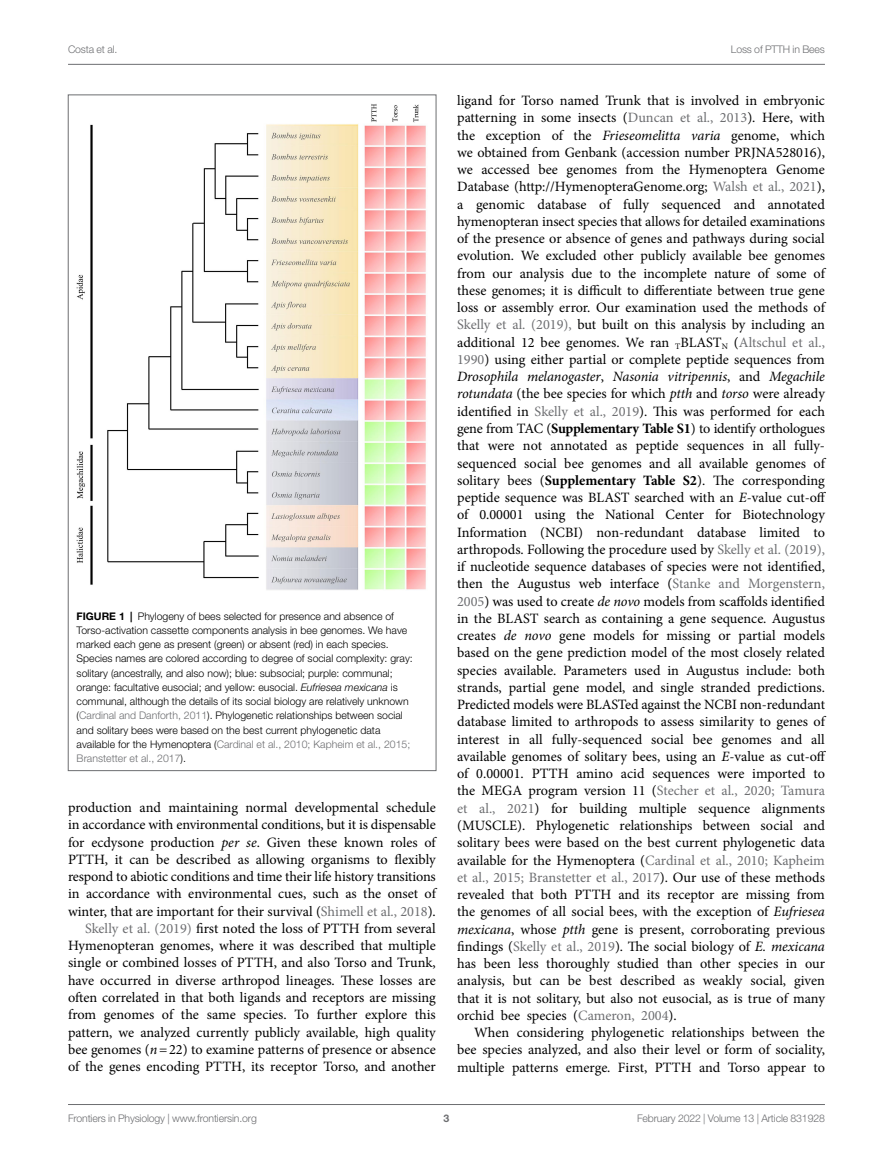
<style>
.page{position:relative;width:893px;height:1170px;background:#fff}
.page>*{position:absolute;margin:0;border:0;box-sizing:border-box;transform-origin:0 0}
.TEXT{font:14.25px/17.2px "Minion Pro";letter-spacing:-.005em;color:#000;text-align:justify}
.TEXT_FLUSH{font:14.25px/17.2px "Minion Pro";color:#000;text-align:justify}
.FIG_LEG{font:300 10.5px/14.2px "Helvetica Neue LT Std";color:#000}
.t1{font:300 10.5px "Helvetica Neue LT Std";letter-spacing:-.015em;color:#6d6e71}
.t2{font:700 10.5px "Helvetica Neue LT Std";color:#6d6e71}
.s1{font-weight:700}
.s2{font-style:italic}
.s3{color:#6d6e71}
</style>
<div class="page">
<hr style="left:68px;top:64px;width:757px;height:1px;background:#6d6e71">
<hr style="left:68px;top:1104px;width:757px;height:1px;background:#6d6e71">
<img style="left:77px;top:104px;width:349px;height:486px">
<p class="t1" style="left:68px;top:42px;width:51px">Costa et al.</p>
<p class="t1" style="left:731px;top:42px;width:96px">Loss of PTTH in Bees</p>
<p class="FIG_LEG" style="left:77px;top:608px;width:338px"><span class="s1">FIGURE 1 |</span> Phylogeny of bees selected for presence and absence of Torso-activation cassette components analysis in bee genomes. We have marked each gene as present (green) or absent (red) in each species.<br>Species names are colored according to degree of social complexity: gray: solitary (ancestrally, and also now); blue: subsocial; purple: communal; orange: facultative eusocial; and yellow: eusocial. <span class="s2">Eufriesea mexicana</span> is communal, although the details of its social biology are relatively unknown (<span class="s3">Cardinal and Danforth, 2011</span>). Phylogenetic relationships between social and solitary bees were based on the best current phylogenetic data available for the Hymenoptera (<span class="s3">Cardinal et al., 2010; Kapheim et al., 2015; Branstetter et al., 2017</span>).</p>
<p class="TEXT_FLUSH" style="left:68px;top:799px;width:369px">production and maintaining normal developmental schedule in accordance with environmental conditions, but it is dispensable for ecdysone production <span class="s2">per se</span>. Given these known roles of PTTH, it can be described as allowing organisms to flexibly respond to abiotic conditions and time their life history transitions in accordance with environmental cues, such as the onset of winter, that are important for their survival (<span class="s3">Shimell et al., 2018</span>).</p>
<p class="TEXT" style="left:68px;top:919px;width:369px;text-indent:17px"><span class="s3">Skelly et al. (2019)</span> first noted the loss of PTTH from several Hymenopteran genomes, where it was described that multiple single or combined losses of PTTH, and also Torso and Trunk, have occurred in diverse arthropod lineages. These losses are often correlated in that both ligands and receptors are missing from genomes of the same species. To further explore this pattern, we analyzed currently publicly available, high quality bee genomes (<span class="s2">n</span>=22) to examine patterns of presence or absence of the genes encoding PTTH, its receptor Torso, and another</p>
<p class="TEXT" style="left:457px;top:92px;width:371px">ligand for Torso named Trunk that is involved in embryonic patterning in some insects (<span class="s3">Duncan et al., 2013</span>). Here, with the exception of the <span class="s2">Frieseomelitta varia</span> genome, which we obtained from Genbank (accession number PRJNA528016), we accessed bee genomes from the Hymenoptera Genome Database (http://HymenopteraGenome.org; <span class="s3">Walsh et al., 2021</span>), a genomic database of fully sequenced and annotated hymenopteran insect species that allows for detailed examinations of the presence or absence of genes and pathways during social evolution. We excluded other publicly available bee genomes from our analysis due to the incomplete nature of some of these genomes; it is difficult to differentiate between true gene loss or assembly error. Our examination used the methods of <span class="s3">Skelly et al. (2019),</span> but built on this analysis by including an additional 12 bee genomes. We ran <sub>T</sub>BLAST<sub>N</sub> (<span class="s3">Altschul et al., 1990</span>) using either partial or complete peptide sequences from <span class="s2">Drosophila melanogaster</span>, <span class="s2">Nasonia vitripennis</span>, and <span class="s2">Megachile rotundata</span> (the bee species for which <span class="s2">ptth</span> and <span class="s2">torso</span> were already identified in <span class="s3">Skelly et al., 2019</span>). This was performed for each gene from TAC (<span class="s1">Supplementary Table S1</span>) to identify orthologues that were not annotated as peptide sequences in all fully&shy;sequenced social bee genomes and all available genomes of solitary bees (<span class="s1">Supplementary Table S2</span>). The corresponding peptide sequence was BLAST searched with an <span class="s2">E</span>-value cut-off of 0.00001 using the National Center for Biotechnology Information (NCBI) non-redundant database limited to arthropods. Following the procedure used by <span class="s3">Skelly et al. (2019), </span>if nucleotide sequence databases of species were not identified, then the Augustus web interface (<span class="s3">Stanke and Morgenstern, 2005</span>) was used to create <span class="s2">de novo</span> models from scaffolds identified in the BLAST search as containing a gene sequence. Augustus creates <span class="s2">de novo</span> gene models for missing or partial models based on the gene prediction model of the most closely related species available. Parameters used in Augustus include: both strands, partial gene model, and single stranded predictions.<br>Predicted models were BLASTed against the NCBI non-redundant database limited to arthropods to assess similarity to genes of interest in all fully-sequenced social bee genomes and all available genomes of solitary bees, using an <span class="s2">E</span>-value as cut-off of 0.00001. PTTH amino acid sequences were imported to the MEGA program version 11 (<span class="s3">Stecher et al., 2020; Tamura et al., 2021</span>) for building multiple sequence alignments (MUSCLE). Phylogenetic relationships between social and solitary bees were based on the best current phylogenetic data available for the Hymenoptera (<span class="s3">Cardinal et al., 2010; Kapheim et al., 2015; Branstetter et al., 2017</span>). Our use of these methods revealed that both PTTH and its receptor are missing from the genomes of all social bees, with the exception of <span class="s2">Eufriesea mexicana</span>, whose <span class="s2">ptth</span> gene is present, corroborating previous findings (<span class="s3">Skelly et al., 2019</span>). The social biology of <span class="s2">E. mexicana </span>has been less thoroughly studied than other species in our analysis, but can be best described as weakly social, given that it is not solitary, but also not eusocial, as is true of many orchid bee species (<span class="s3">Cameron, 2004</span>).</p>
<p class="TEXT" style="left:457px;top:1023px;width:369px;text-indent:17px">When considering phylogenetic relationships between the bee species analyzed, and also their level or form of sociality, multiple patterns emerge. First, PTTH and Torso appear to</p>
<p class="t1" style="left:68px;top:1111px;width:190px">Frontiers in Physiology | www.frontiersin.org</p>
<p class="t2" style="left:444px;top:1111px;width:7px">3</p>
<p class="t1" style="left:637px;top:1111px;width:189px">February 2022 | Volume 13 | Article 831928</p>
</div>
